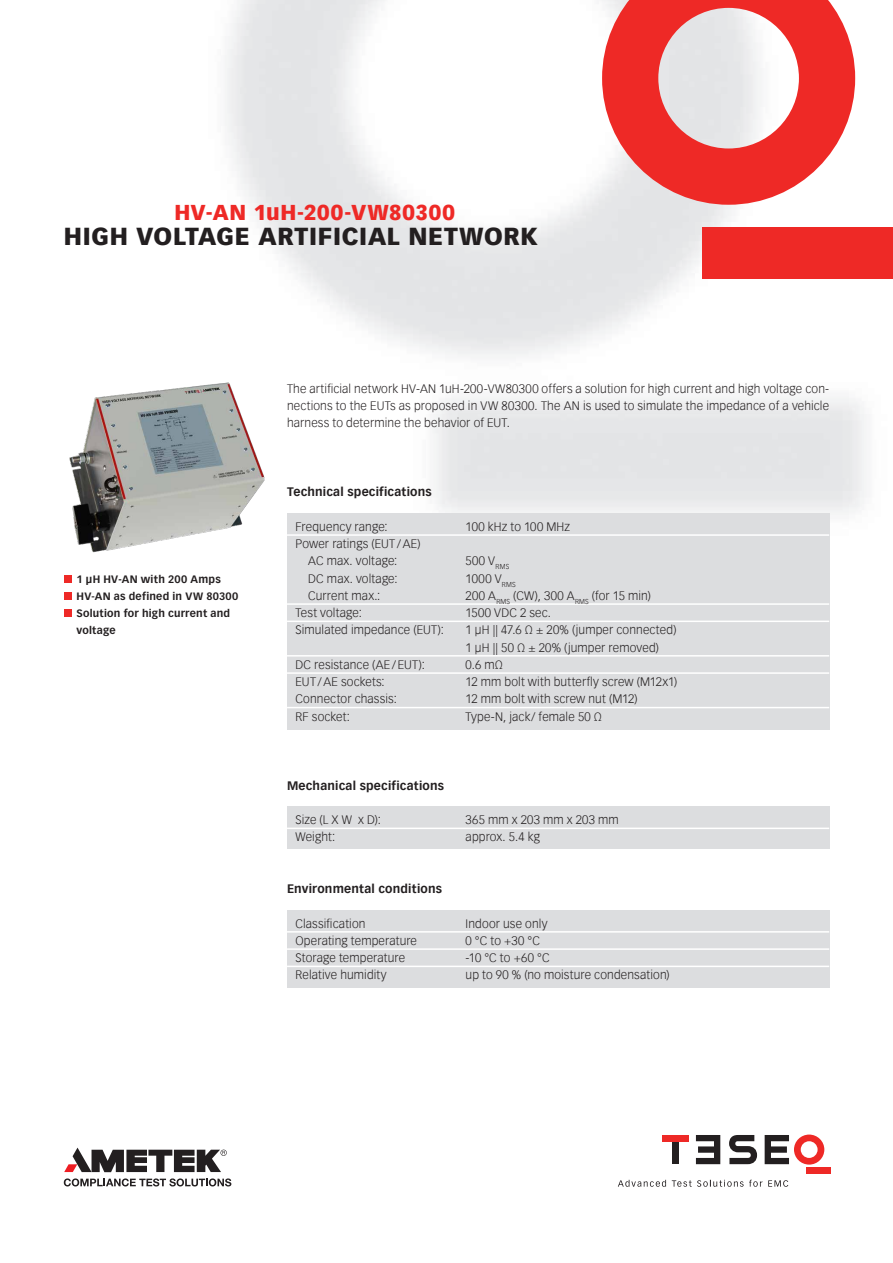
<style>
.page{position:relative;width:893px;height:1263px;background:#fff}
.page>*{position:absolute;margin:0;border:0;box-sizing:border-box;transform-origin:0 0}
.t1{font:900 24px "Vectora Com";letter-spacing:.03em;color:#231f20}
.t2{font:900 21px "Vectora Com";letter-spacing:.03em;color:#ee2926}
.t3{font:300 12px/17.2px "Vectora Com";letter-spacing:.01em;color:#231f20}
.t4{font:700 12px "Vectora Com";letter-spacing:.02em;color:#231f20}
.t5{font:700 10.5px/17.2px "Vectora LT Pro";letter-spacing:.02em;color:#231f20}
.t6{font:700 10.5px "Vectora Com";letter-spacing:.025em;color:#231f20}
</style>
<div class="page">
<div style="left:806px;top:1167px;width:24px;height:6px;background:#ee2926"></div>
<svg style="left:765px;top:1134px;width:59px;height:30px"></svg>
<svg style="left:696px;top:1135px;width:24px;height:29px"></svg>
<div style="left:672px;top:1141px;width:7px;height:23px;background:#231f20"></div>
<div style="left:662px;top:1135px;width:27px;height:6px;background:#ee2926"></div>
<svg style="left:618px;top:1180px;width:48px;height:7px"></svg>
<svg style="left:672px;top:1180px;width:90px;height:7px"></svg>
<svg style="left:768px;top:1180px;width:20px;height:7px"></svg>
<svg style="left:729px;top:1135px;width:28px;height:29px"></svg>
<img style="left:225px;top:0;width:668px;height:548px">
<div style="left:702px;top:228px;width:191px;height:51px;background:#ee2926"></div>
<svg style="left:602px;top:0;width:253px;height:205px;fill:#ee2926"></svg>
<div style="left:64px;top:575px;width:7px;height:8px;background:#ee2926"></div>
<div style="left:64px;top:592px;width:7px;height:8px;background:#ee2926"></div>
<div style="left:64px;top:609px;width:7px;height:8px;background:#ee2926"></div>
<img style="left:69px;top:381px;width:198px;height:172px">
<svg style="left:64px;top:1178px;width:167px;height:8px"></svg>
<svg style="left:64px;top:1147px;width:163px;height:25px"></svg>
<div style="left:287px;top:514px;width:542px;height:216px;background:#dcdddf"></div>
<hr style="left:287px;top:534px;width:542px;height:2px;background:#fff">
<hr style="left:287px;top:603px;width:542px;height:2px;background:#fff">
<hr style="left:287px;top:620px;width:542px;height:2px;background:#fff">
<hr style="left:287px;top:655px;width:542px;height:1px;background:#fff">
<hr style="left:287px;top:672px;width:542px;height:2px;background:#fff">
<hr style="left:287px;top:707px;width:542px;height:1px;background:#fff">
<div style="left:287px;top:807px;width:542px;height:42px;background:#dcdddf"></div>
<hr style="left:287px;top:827px;width:542px;height:2px;background:#fff">
<div style="left:287px;top:910px;width:542px;height:78px;background:#dcdddf"></div>
<hr style="left:287px;top:931px;width:542px;height:1px;background:#fff">
<hr style="left:287px;top:948px;width:542px;height:2px;background:#fff">
<hr style="left:287px;top:965px;width:542px;height:2px;background:#fff">
<h2 class="t2" style="left:174px;top:200px;width:282px">HV-AN 1uH-200-VW80300</h2>
<h1 class="t1" style="left:64px;top:221px;width:476px">HIGH VOLTAGE ARTIFICIAL NETWORK</h1>
<p class="t3" style="left:287px;top:380px;width:544px;text-align:justify">The artificial network HV-AN 1uH-200-VW80300 offers a solution for high current and high voltage con&shy;nections to the EUTs as proposed in VW 80300. The AN is used to simulate the impedance of a vehicle harness to determine the behavior of EUT.</p>
<p class="t6" style="left:77px;top:572px;width:146px">1 μH HV-AN with 200 Amps</p>
<p class="t5" style="left:77px;top:587px;width:163px">HV-AN as defined in VW 80300<br>Solution for high current and voltage</p>
<p class="t4" style="left:287px;top:485px;width:146px">Technical specifications</p>
<p class="t3" style="left:296px;top:518px;width:94px">Frequency range:</p>
<p class="t3" style="left:466px;top:518px;width:106px">100 kHz to 100 MHz</p>
<p class="t3" style="left:308px;top:535px;width:114px;text-indent:-13px">Power ratings (EUT/AE)<br>AC max. voltage:</p>
<p class="t3" style="left:466px;top:552px;width:45px">500 V<sub>RMS</sub></p>
<p class="t3" style="left:308px;top:570px;width:91px">DC max. voltage:</p>
<p class="t3" style="left:466px;top:570px;width:52px">1000 V<sub>RMS</sub></p>
<p class="t3" style="left:308px;top:587px;width:74px">Current max.:</p>
<p class="t3" style="left:466px;top:587px;width:187px">200 A<sub>RMS</sub> (CW), 300 A<sub>RMS</sub> (for 15 min)</p>
<p class="t3" style="left:296px;top:604px;width:68px">Test voltage:</p>
<p class="t3" style="left:466px;top:604px;width:87px">1500 VDC 2 sec.</p>
<p class="t3" style="left:296px;top:621px;width:150px">Simulated impedance (EUT):</p>
<p class="t3" style="left:466px;top:621px;width:212px">1 µH || 47.6 Ω ± 20% (jumper connected)<br>1 µH || 50 Ω ± 20% (jumper removed)</p>
<p class="t3" style="left:296px;top:656px;width:131px">DC resistance (AE/EUT):</p>
<p class="t3" style="left:466px;top:656px;width:39px">0.6 mΩ</p>
<p class="t3" style="left:296px;top:673px;width:91px">EUT/AE sockets:</p>
<p class="t3" style="left:466px;top:673px;width:213px">12 mm bolt with butterfly screw (M12x1)</p>
<p class="t3" style="left:296px;top:690px;width:103px">Connector chassis:</p>
<p class="t3" style="left:466px;top:690px;width:173px">12 mm bolt with screw nut (M12)</p>
<p class="t3" style="left:296px;top:708px;width:56px">RF socket:</p>
<p class="t3" style="left:466px;top:708px;width:138px">Type-N, jack/ female 50 Ω</p>
<p class="t4" style="left:287px;top:778px;width:159px">Mechanical specifications</p>
<p class="t3" style="left:296px;top:811px;width:87px">Size (L X W x D):</p>
<p class="t3" style="left:466px;top:811px;width:155px">365 mm x 203 mm x 203 mm</p>
<p class="t3" style="left:296px;top:828px;width:41px">Weight:</p>
<p class="t3" style="left:466px;top:828px;width:76px">approx. 5.4 kg</p>
<p class="t4" style="left:287px;top:881px;width:157px">Environmental conditions</p>
<p class="t3" style="left:296px;top:915px;width:72px">Classification</p>
<p class="t3" style="left:466px;top:915px;width:83px">Indoor use only</p>
<p class="t3" style="left:296px;top:932px;width:123px">Operating temperature</p>
<p class="t3" style="left:466px;top:932px;width:76px">0 °C to +30 °C</p>
<p class="t3" style="left:296px;top:949px;width:111px">Storage temperature</p>
<p class="t3" style="left:466px;top:949px;width:85px">-10 °C to +60 °C</p>
<p class="t3" style="left:296px;top:966px;width:93px">Relative humidity</p>
<p class="t3" style="left:466px;top:966px;width:206px">up to 90 % (no moisture condensation)</p>
</div>
